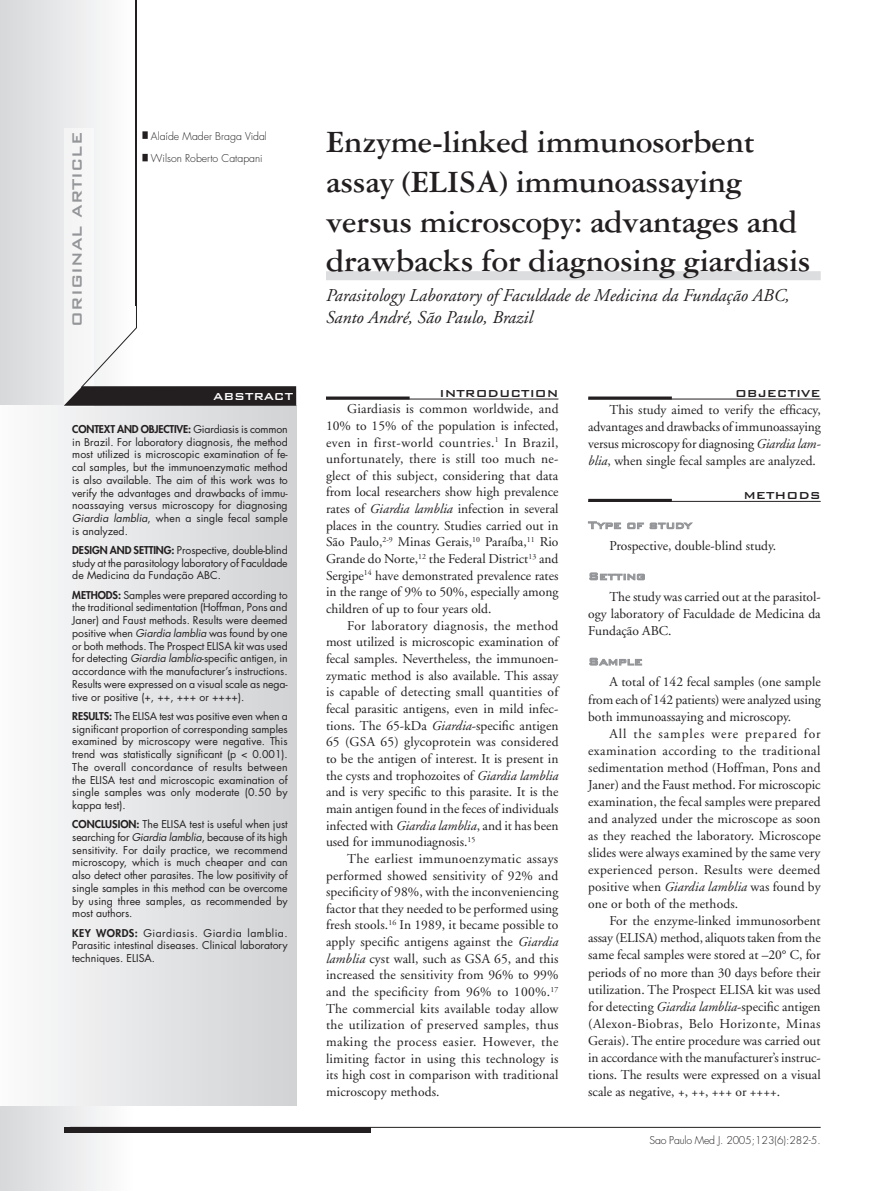
<style>
.page{position:relative;width:893px;height:1191px;background:#fff}
.page>*{position:absolute;margin:0;border:0;box-sizing:border-box;transform-origin:0 0}
._01_Ttl_-_Titulo{font:700 33px/39.6px "Garamond Three";letter-spacing:-.01em;color:#231f20}
._01_Ttl_-_Local{font:italic 18px/21.6px "Adobe Garamond";color:#231f20}
._01_Ttl_-_Vinheta{font:500 18px "Bank Gothic BT";color:#939598}
._02_Txt_-_Texto{font:13.5px/16.6px "Adobe Garamond";color:#231f20;text-align:justify}
._01_Ttl_-_Entre_1{font:500 13.5px "Bank Gothic BT";color:#231f20}
._01_Ttl_-_Entre_2{font:500 13.5px "Bank Gothic BT";color:#939598}
._01_Ttl_-_Entre_1-2{font:500 13.5px "Bank Gothic BT";color:#fff}
._02_Txt_-_Abstract{font:10.5px/12.8px "Futura";color:#231f20;text-align:justify}
._06_Autor_-_Nome{font:300 10.5px "Futura";color:#231f20}
._06_Autor_-_Nome-2{font:300 10.5px "Futura";letter-spacing:-.02em;color:#231f20}
.s1{font-style:italic}
.s2{font-weight:800}
</style>
<div class="page">
<div style="left:0;top:0;width:135px;height:1191px;background:linear-gradient(to right,#d7d8db,#f9f9f9)"></div>
<div style="left:0;top:405px;width:296px;height:701px;background:linear-gradient(to right,#fbfbfb,#d1d2d5)"></div>
<hr style="left:135px;top:0;width:1px;height:306px;background:#231f20">
<hr style="left:70px;top:1127px;width:751px;height:1px;background:#231f20">
<div style="left:64px;top:1127px;width:306px;height:5px;background:#231f20"></div>
<svg style="left:64px;top:38px;width:232px;height:368px"></svg>
<hr style="left:326px;top:396px;width:84px;height:3px;background:#231f20">
<hr style="left:326px;top:399px;width:232px;height:1px;background:#231f20">
<hr style="left:588px;top:396px;width:84px;height:3px;background:#231f20">
<hr style="left:588px;top:399px;width:233px;height:1px;background:#231f20">
<hr style="left:588px;top:499px;width:84px;height:3px;background:#231f20">
<hr style="left:588px;top:501px;width:233px;height:1px;background:#231f20">
<svg style="left:588px;top:521px;width:33px;height:8px"></svg>
<svg style="left:627px;top:522px;width:66px;height:7px"></svg>
<svg style="left:589px;top:572px;width:56px;height:8px"></svg>
<svg style="left:589px;top:657px;width:53px;height:9px"></svg>
<div style="left:142px;top:131px;width:6px;height:8px;background:#231f20"></div>
<div style="left:142px;top:154px;width:6px;height:7px;background:#231f20"></div>
<div style="left:326px;top:271px;width:495px;height:9px;background:#dcdddf"></div>
<p class="_01_Ttl_-_Vinheta" style="left:67px;top:326px;width:196px;rotate:-90deg">ORIGINAL ARTICLE</p>
<p class="_06_Autor_-_Nome" style="left:151px;top:130px;width:118px">Alaíde Mader Braga Vidal</p>
<p class="_06_Autor_-_Nome" style="left:151px;top:152px;width:113px">Wilson Roberto Catapani</p>
<p class="_01_Ttl_-_Titulo" style="left:326px;top:123px;width:486px">Enzyme-linked immunosorbent assay (ELISA) immunoassaying versus microscopy: advantages and drawbacks for diagnosing giardiasis</p>
<p class="_01_Ttl_-_Local" style="left:326px;top:285px;width:465px">Parasitology Laboratory of Faculdade de Medicina da Fundação ABC,<br>Santo André, São Paulo, Brazil</p>
<p class="_01_Ttl_-_Entre_1-2" style="left:213px;top:389px;width:82px">ABSTRACT</p>
<p class="_01_Ttl_-_Entre_1" style="left:440px;top:386px;width:120px">INTRODUCTION</p>
<p class="_02_Txt_-_Texto" style="left:326px;top:401px;width:234px;text-indent:21px">Giardiasis is common worldwide, and 10% to 15% of the population is infected, even in first-world countries.<sup>1</sup> In Brazil, unfortunately, there is still too much ne&shy;glect of this subject, considering that data from local researchers show high prevalence rates of <span class="s1">Giardia lamblia</span> infection in several places in the country. Studies carried out in São Paulo,<sup>2-9</sup> Minas Gerais,<sup>10</sup> Paraíba,<sup>11</sup> Rio Grande do Norte,<sup>12</sup> the Federal District<sup>13</sup> and Sergipe<sup>14</sup> have demonstrated prevalence rates in the range of 9% to 50%, especially among children of up to four years old.</p>
<p class="_02_Txt_-_Texto" style="left:326px;top:617px;width:234px;text-indent:21px">For laboratory diagnosis, the method most utilized is microscopic examination of fecal samples. Nevertheless, the immunoen&shy;zymatic method is also available. This assay is capable of detecting small quantities of fecal parasitic antigens, even in mild infec&shy;tions. The 65-kDa <span class="s1">Giardia</span>-specific antigen 65 (GSA 65) glycoprotein was considered to be the antigen of interest. It is present in the cysts and trophozoites of <span class="s1">Giardia lamblia </span>and is very specific to this parasite. It is the main antigen found in the feces of individuals infected with <span class="s1">Giardia lamblia</span>, and it has been used for immunodiagnosis.<sup>15</sup></p>
<p class="_02_Txt_-_Texto" style="left:326px;top:850px;width:234px;text-indent:21px">The earliest immunoenzymatic assays performed showed sensitivity of 92% and specificity of 98%, with the inconveniencing factor that they needed to be performed using fresh stools.<sup>16</sup> In 1989, it became possible to apply specific antigens against the <span class="s1">Giardia lamblia</span> cyst wall, such as GSA 65, and this increased the sensitivity from 96% to 99% and the specificity from 96% to 100%.<sup>17<br></sup>The commercial kits available today allow the utilization of preserved samples, thus making the process easier. However, the limiting factor in using this technology is its high cost in comparison with traditional microscopy methods.</p>
<p class="_02_Txt_-_Abstract" style="left:72px;top:423px;width:217px"><span class="s2">CONTEXT AND OBJECTIVE:</span> Giardiasis is common in Brazil. For laboratory diagnosis, the method most utilized is microscopic examination of fe&shy;cal samples, but the immunoenzymatic method is also available. The aim of this work was to verify the advantages and drawbacks of immu&shy;noassaying versus microscopy for diagnosing <span class="s1">Giardia lamblia</span>, when a single fecal sample is analyzed.</p>
<p class="_02_Txt_-_Abstract" style="left:72px;top:544px;width:217px"><span class="s2">DESIGN AND SETTING:</span> Prospective, double-blind study at the parasitology laboratory of Faculdade de Medicina da Fundação ABC.</p>
<p class="_02_Txt_-_Abstract" style="left:72px;top:588px;width:217px"><span class="s2">METHODS:</span> Samples were prepared according to the traditional sedimentation (Hoffman, Pons and Janer) and Faust methods. Results were deemed positive when <span class="s1">Giardia lamblia</span> was found by one or both methods. The Prospect ELISA kit was used for detecting <span class="s1">Giardia lamblia</span>-specific antigen, in accordance with the manufacturer’s instructions.<br>Results were expressed on a visual scale as nega&shy;tive or positive (+, ++, +++ or ++++).</p>
<p class="_02_Txt_-_Abstract" style="left:72px;top:709px;width:217px"><span class="s2">RESULTS:</span> The ELISA test was positive even when a significant proportion of corresponding samples examined by microscopy were negative. This trend was statistically significant (p &lt; 0.001).<br>The overall concordance of results between the ELISA test and microscopic examination of single samples was only moderate (0.50 by kappa test).</p>
<p class="_02_Txt_-_Abstract" style="left:72px;top:818px;width:217px"><span class="s2">CONCLUSION:</span> The ELISA test is useful when just searching for <span class="s1">Giardia lamblia</span>, because of its high sensitivity. For daily practice, we recommend microscopy, which is much cheaper and can also detect other parasites. The low positivity of single samples in this method can be overcome by using three samples, as recommended by most authors.</p>
<p class="_02_Txt_-_Abstract" style="left:72px;top:926px;width:217px"><span class="s2">KEY WORDS:</span> Giardiasis. Giardia lamblia.<br>Parasitic intestinal diseases. Clinical laboratory techniques. ELISA.</p>
<p class="_01_Ttl_-_Entre_1" style="left:735px;top:386px;width:87px">OBJECTIVE</p>
<p class="_02_Txt_-_Texto" style="left:588px;top:401px;width:234px;line-height:17.1px;text-indent:21px">This study aimed to verify the efficacy, advantages and drawbacks of immunoassaying versus microscopy for diagnosing <span class="s1">Giardia lam&shy;blia</span>, when single fecal samples are analyzed.</p>
<p class="_01_Ttl_-_Entre_1" style="left:743px;top:488px;width:79px">METHODS</p>
<p class="_01_Ttl_-_Entre_2" style="left:588px;top:518px;width:105px">Type of study</p>
<p class="_02_Txt_-_Texto" style="left:609px;top:538px;width:168px">Prospective, double-blind study.</p>
<p class="_01_Ttl_-_Entre_2" style="left:588px;top:569px;width:59px">Setting</p>
<p class="_02_Txt_-_Texto" style="left:588px;top:588px;width:234px;line-height:17.1px;text-indent:21px">The study was carried out at the parasitol&shy;ogy laboratory of Faculdade de Medicina da Fundação ABC.</p>
<p class="_01_Ttl_-_Entre_2" style="left:588px;top:654px;width:56px">Sample</p>
<p class="_02_Txt_-_Texto" style="left:588px;top:674px;width:234px;line-height:17.1px;text-indent:21px">A total of 142 fecal samples (one sample from each of 142 patients) were analyzed using both immunoassaying and microscopy.</p>
<p class="_02_Txt_-_Texto" style="left:588px;top:725px;width:234px;line-height:17.1px;text-indent:21px">All the samples were prepared for examination according to the traditional sedimen-tation method (Hoffman, Pons and Janer) and the Faust method. For microscopic exa-mination, the fecal samples were prepared and analyzed under the microscope as soon as they reached the laboratory. Microscope slides were always examined by the same very experienced person. Results were deemed positive when <span class="s1">Giardia lamblia</span> was found by one or both of the methods.</p>
<p class="_02_Txt_-_Texto" style="left:588px;top:913px;width:234px;line-height:17.1px;text-indent:21px">For the enzyme-linked immunosorbent assay (ELISA) method, aliquots taken from the same fecal samples were stored at –20° C, for periods of no more than 30 days before their utilization. The Prospect ELISA kit was used for detecting <span class="s1">Giardia lamblia</span>-specific antigen (Alexon-Biobras, Belo Horizonte, Minas Gerais). The entire procedure was carried out in accordance with the manufacturer’s instruc&shy;tions. The results were expressed on a visual scale as negative, +, ++, +++ or ++++.</p>
<p class="_06_Autor_-_Nome-2" style="left:650px;top:1133px;width:173px">Sao Paulo Med J. 2005;123(6):282-5.</p>
</div>
